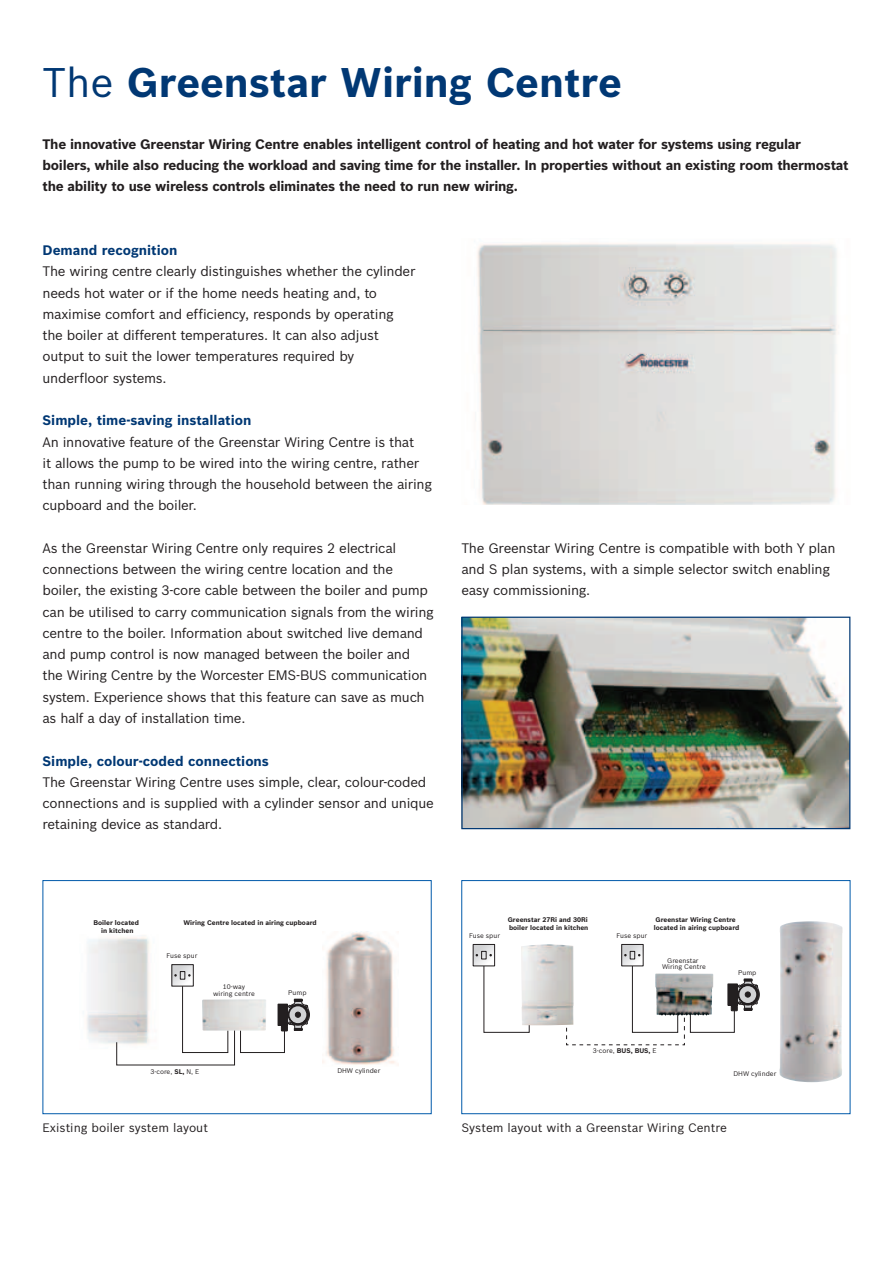
<style>
.page{position:relative;width:893px;height:1263px;background:#fff}
.page>*{position:absolute;margin:0;border:0;box-sizing:border-box;transform-origin:0 0}
.t1{font:700 40.5px "Bosch Sans";color:#013874}
.t2{font:13.5px/21.3px "Bosch Sans";letter-spacing:-.02em;color:#231f20}
.t3{font:700 13.5px/21.3px "Bosch Sans";letter-spacing:-.02em;color:#231f20}
.t4{font:700 13.5px "Bosch Sans";color:#013874}
.t5{font:12px "Bosch Sans";color:#231f20}
.t6{font:700 6.6px/7.9px "Bosch Sans";color:#231f20}
.t7{font:6.6px/6.6px "Bosch Sans";color:#231f20;text-align:center}
.s1{font-weight:400}
.s2{font-weight:700}
</style>
<div class="page">
<img style="left:86px;top:936px;width:64px;height:108px">
<svg style="left:174px;top:966px;width:18px;height:18px"></svg>
<div style="left:172px;top:964px;width:22px;height:22px;border:1px solid #231f20"></div>
<div style="left:180px;top:971px;width:5px;height:8px;border:1px solid #231f20"></div>
<img style="left:322px;top:931px;width:77px;height:134px">
<svg style="left:116px;top:985px;width:194px;height:81px"></svg>
<div style="left:43px;top:880px;width:389px;height:234px;border:1px solid #015aaa"></div>
<img style="left:779px;top:921px;width:64px;height:161px">
<svg style="left:483px;top:963px;width:277px;height:83px"></svg>
<svg style="left:623px;top:946px;width:18px;height:18px"></svg>
<div style="left:621px;top:944px;width:22px;height:22px;border:1px solid #231f20"></div>
<div style="left:630px;top:951px;width:5px;height:8px;border:1px solid #231f20"></div>
<svg style="left:475px;top:946px;width:18px;height:18px"></svg>
<div style="left:473px;top:944px;width:22px;height:22px;border:1px solid #231f20"></div>
<div style="left:481px;top:951px;width:5px;height:8px;border:1px solid #231f20"></div>
<img style="left:521px;top:944px;width:53px;height:81px">
<div style="left:461px;top:880px;width:389px;height:234px;border:1px solid #015aaa"></div>
<img style="left:477px;top:243px;width:361px;height:262px">
<img style="left:463px;top:619px;width:385px;height:208px">
<div style="left:461px;top:617px;width:389px;height:212px;border:1px solid #013874"></div>
<h1 class="t1" style="left:43px;top:57px;width:581px"><span class="s1">The</span> Greenstar Wiring Centre</h1>
<p class="t3" style="left:43px;top:133px;width:808px">The innovative Greenstar Wiring Centre enables intelligent control of heating and hot water for systems using regular boilers, while also reducing the workload and saving time for the installer. In properties without an existing room thermostat the ability to use wireless controls eliminates the need to run new wiring.</p>
<p class="t4" style="left:43px;top:242px;width:136px">Demand recognition</p>
<p class="t2" style="left:43px;top:261px;width:374px">The wiring centre clearly distinguishes whether the cylinder needs hot water or if the home needs heating and, to maximise comfort and efficiency, responds by operating the boiler at different temperatures. It can also adjust output to suit the lower temperatures required by underfloor systems.</p>
<p class="t4" style="left:43px;top:412px;width:210px">Simple, time-saving installation</p>
<p class="t2" style="left:43px;top:431px;width:391px">An innovative feature of the Greenstar Wiring Centre is that<br>it allows the pump to be wired into the wiring centre, rather than running wiring through the household between the airing cupboard and the boiler.</p>
<p class="t2" style="left:43px;top:537px;width:393px">As the Greenstar Wiring Centre only requires 2 electrical connections between the wiring centre location and the boiler, the existing 3-core cable between the boiler and pump can be utilised to carry communication signals from the wiring centre to the boiler. Information about switched live demand and pump control is now managed between the boiler and the Wiring Centre by the Worcester EMS-BUS communication system. Experience shows that this feature can save as much as half a day of installation time.</p>
<p class="t4" style="left:43px;top:752px;width:228px">Simple, colour-coded connections</p>
<p class="t2" style="left:43px;top:771px;width:393px">The Greenstar Wiring Centre uses simple, clear, colour-coded connections and is supplied with a cylinder sensor and unique retaining device as standard.</p>
<p class="t2" style="left:461px;top:537px;width:376px">The Greenstar Wiring Centre is compatible with both Y plan and S plan systems, with a simple selector switch enabling easy commissioning.</p>
<p class="t6" style="left:93px;top:919px;width:47px;text-align:center">Boiler located in kitchen</p>
<p class="t6" style="left:183px;top:919px;width:135px">Wiring Centre located in airing cupboard</p>
<p class="t6" style="left:508px;top:915px;width:82px">Greenstar 27Ri and 30Ri boiler located in kitchen</p>
<p class="t6" style="left:654px;top:915px;width:87px">Greenstar Wiring Centre located in airing cupboard</p>
<p class="t7" style="left:469px;top:932px;width:32px">Fuse spur</p>
<p class="t7" style="left:616px;top:932px;width:32px">Fuse spur</p>
<p class="t7" style="left:167px;top:952px;width:32px">Fuse spur</p>
<p class="t7" style="left:662px;top:957px;width:45px">Greenstar<br>Wiring Centre</p>
<p class="t7" style="left:738px;top:969px;width:20px">Pump</p>
<p class="t7" style="left:213px;top:983px;width:43px">10-way wiring centre</p>
<p class="t7" style="left:288px;top:989px;width:20px">Pump</p>
<p class="t7" style="left:593px;top:1047px;width:65px">3-core, <span class="s2">BUS, BUS,</span> E</p>
<p class="t7" style="left:150px;top:1068px;width:50px">3-core, <span class="s2">SL,</span> N, E</p>
<p class="t7" style="left:337px;top:1067px;width:45px">DHW cylinder</p>
<p class="t7" style="left:733px;top:1070px;width:45px">DHW cylinder</p>
<p class="t5" style="left:43px;top:1120px;width:167px">Existing boiler system layout</p>
<p class="t5" style="left:461px;top:1120px;width:267px">System layout with a Greenstar Wiring Centre</p>
</div>
